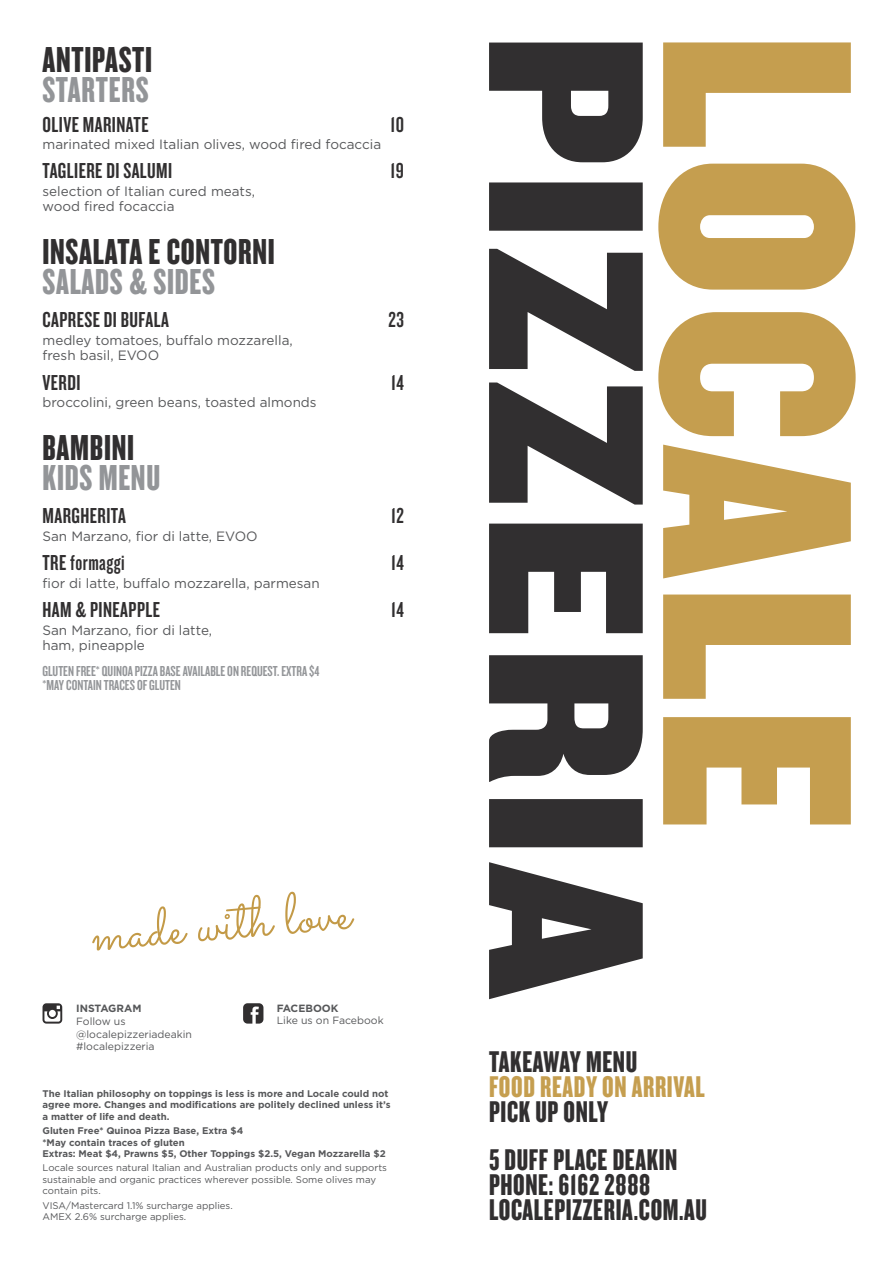
<style>
.page{position:relative;width:893px;height:1263px;background:#fff}
.page>*{position:absolute;margin:0;border:0;box-sizing:border-box;transform-origin:0 0}
.SECTION{font:37.5px/30px "Knockout HTF68 Full Featherwt";letter-spacing:.02em;color:#312f30}
.SECTION-2{font:37.5px/30px "Knockout HTF68 Full Featherwt";letter-spacing:.02em;color:#939598}
.SECTION-3{font:31.2px/24.9px "Knockout HTF68 Full Featherwt";letter-spacing:.02em;color:#312f30}
.DISH{font:22.5px "Knockout HTF48 Featherweight";letter-spacing:.02em;color:#312f30}
.MINI_TYPE{font:15px/13.5px "Knockout HTF48 Featherweight";color:#939598}
.description{font:13.5px/15.3px "Gotham";color:#57585a}
.Paragraph_Style_1{font:10.5px/12.6px "Gotham";color:#57585a}
.Paragraph_Style_1-2{font:700 10.5px "Gotham";color:#57585a}
.Paragraph_Style_1-3{font:700 9.6px/11.6px "Gotham";color:#57585a}
.Paragraph_Style_1-4{font:9.6px/11.6px "Gotham";color:#57585a}
.s1{color:#939598}
.s2{color:#312f30}
.s3{color:#c59e4f}
</style>
<div class="page">
<svg style="left:43px;top:1003px;width:19px;height:20px"></svg>
<svg style="left:243px;top:1003px;width:20px;height:20px"></svg>
<svg style="left:658px;top:42px;width:198px;height:782px;fill:#c59e4f"></svg>
<svg style="left:489px;top:43px;width:154px;height:956px;fill:#312f30"></svg>
<svg style="left:92px;top:906px;width:96px;height:44px"></svg>
<svg style="left:198px;top:895px;width:77px;height:46px"></svg>
<svg style="left:285px;top:892px;width:69px;height:42px"></svg>
<p class="SECTION" style="left:43px;top:45px;width:111px">ANTIPASTI<br><span class="s1">STARTERS</span></p>
<p class="DISH" style="left:43px;top:113px;width:108px">OLIVE MARINATE</p>
<p class="DISH" style="left:390px;top:113px;width:15px">10</p>
<p class="description" style="left:43px;top:137px;width:340px">marinated mixed Italian olives, wood fired focaccia</p>
<p class="DISH" style="left:43px;top:160px;width:131px">TAGLIERE DI SALUMI</p>
<p class="DISH" style="left:391px;top:160px;width:15px">19</p>
<p class="description" style="left:43px;top:183px;width:214px">selection of Italian cured meats, wood fired focaccia</p>
<p class="SECTION" style="left:43px;top:237px;width:234px">INSALATA E CONTORNI<br><span class="s1">SALADS &amp; SIDES</span></p>
<p class="DISH" style="left:43px;top:309px;width:128px">CAPRESE DI BUFALA</p>
<p class="DISH" style="left:389px;top:309px;width:17px">23</p>
<p class="description" style="left:43px;top:332px;width:252px">medley tomatoes, buffalo mozzarella, fresh basil, EVOO</p>
<p class="DISH" style="left:43px;top:371px;width:40px">VERDI</p>
<p class="DISH" style="left:391px;top:371px;width:14px">14</p>
<p class="description" style="left:43px;top:394px;width:276px">broccolini, green beans, toasted almonds</p>
<p class="SECTION-2" style="left:43px;top:433px;width:119px"><span class="s2">BAMBINI<br></span>KIDS MENU</p>
<p class="DISH" style="left:43px;top:505px;width:85px">MARGHERITA</p>
<p class="DISH" style="left:391px;top:505px;width:14px">12</p>
<p class="description" style="left:43px;top:528px;width:217px">San Marzano, fior di latte, EVOO</p>
<p class="DISH" style="left:43px;top:552px;width:84px">TRE formaggi</p>
<p class="DISH" style="left:391px;top:552px;width:14px">14</p>
<p class="description" style="left:43px;top:575px;width:279px">fior di latte, buffalo mozzarella, parmesan</p>
<p class="DISH" style="left:43px;top:598px;width:119px">HAM &amp; PINEAPPLE</p>
<p class="DISH" style="left:391px;top:598px;width:14px">14</p>
<p class="description" style="left:43px;top:622px;width:171px">San Marzano, fior di latte, ham, pineapple</p>
<p class="MINI_TYPE" style="left:43px;top:665px;width:279px">GLUTEN FREE* QUINOA PIZZA BASE AVAILABLE ON REQUEST. EXTRA $4 *MAY CONTAIN TRACES OF GLUTEN</p>
<p class="Paragraph_Style_1-2" style="left:76px;top:1002px;width:67px">INSTAGRAM</p>
<p class="Paragraph_Style_1-2" style="left:277px;top:1002px;width:63px">FACEBOOK</p>
<p class="Paragraph_Style_1" style="left:76px;top:1015px;width:117px">Follow us @localepizzeriadeakin #localepizzeria</p>
<p class="Paragraph_Style_1" style="left:277px;top:1013px;width:108px">Like us on Facebook</p>
<p class="Paragraph_Style_1-3" style="left:43px;top:1087px;width:350px">The Italian philosophy on toppings is less is more and Locale could not agree more. Changes and modifications are politely declined unless it’s a matter of life and death.</p>
<p class="Paragraph_Style_1-3" style="left:43px;top:1124px;width:345px">Gluten Free* Quinoa Pizza Base, Extra $4<br>*May contain traces of gluten<br>Extras: Meat $4, Prawns $5, Other Toppings $2.5, Vegan Mozzarella $2</p>
<p class="Paragraph_Style_1-4" style="left:43px;top:1162px;width:346px">Locale sources natural Italian and Australian products only and supports sustainable and organic practices wherever possible. Some olives may contain pits.</p>
<p class="Paragraph_Style_1-4" style="left:43px;top:1199px;width:192px">VISA/Mastercard 1.1% surcharge applies.<br>AMEX 2.6% surcharge applies.</p>
<p class="SECTION-3" style="left:489px;top:1049px;width:217px">TAKEAWAY MENU<br><span class="s3">FOOD READY ON ARRIVAL<br></span>PICK UP ONLY</p>
<p class="SECTION-3" style="left:489px;top:1148px;width:219px">5 DUFF PLACE DEAKIN<br>PHONE: 6162 2888<br>LOCALEPIZZERIA.COM.AU</p>
</div>
